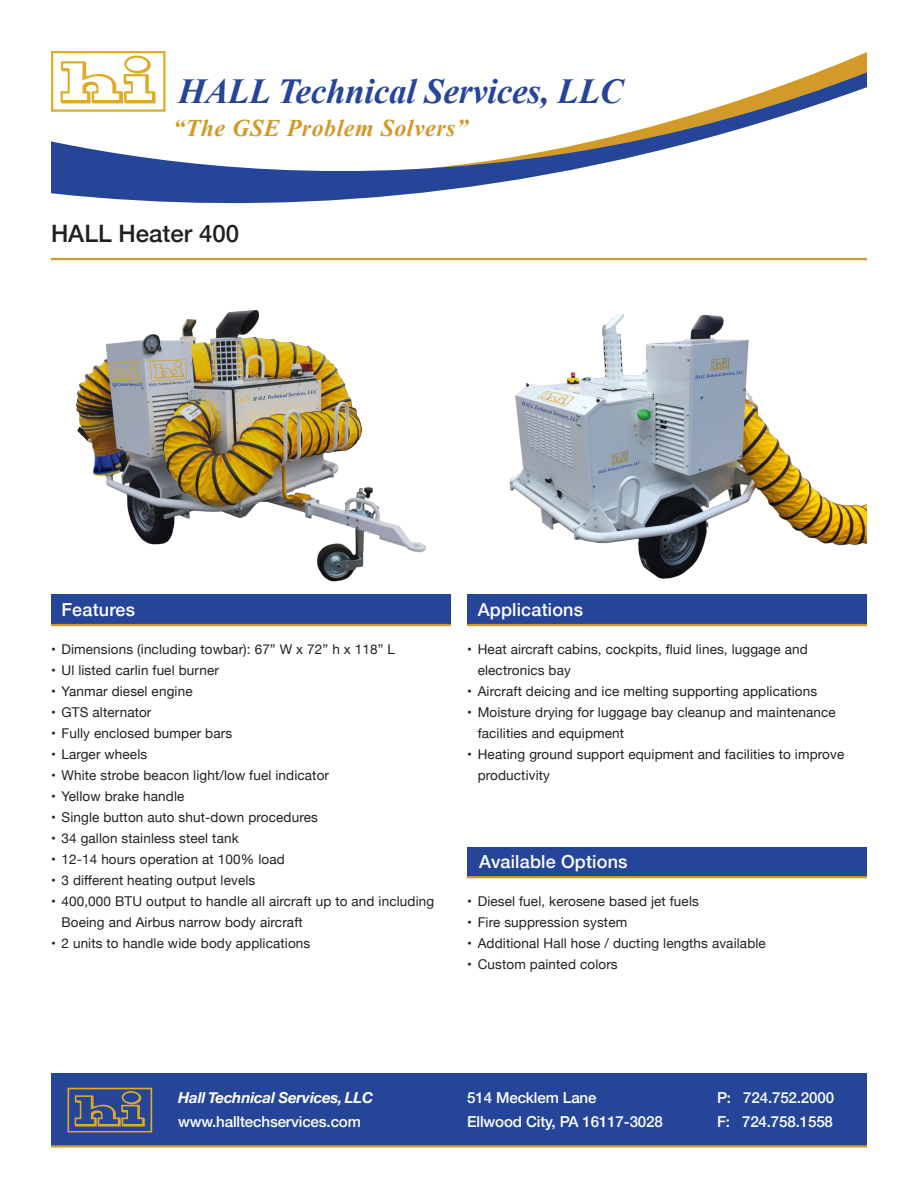
<style>
.page{position:relative;width:918px;height:1188px;background:#fff}
.page>*{position:absolute;margin:0;border:0;box-sizing:border-box;transform-origin:0 0}
.t1{font:italic 700 35.25px "Times New Roman";letter-spacing:-.01em;color:#254599}
.t2{font:italic 700 24px "Times New Roman";letter-spacing:.02em;color:#d19a29}
.t3{font:500 24px "Helvetica Neue";color:#231f20}
.body_title_-_blue{font:500 18px "Helvetica Neue";letter-spacing:.01em;color:#fff}
.t4{font:500 15.15px/24px "Helvetica Neue";letter-spacing:-.01em;color:#fff}
.t5{font:italic 700 15.15px "Helvetica Neue";letter-spacing:-.01em;color:#fff}
.t6{font:13.5px/21px "Helvetica Neue";letter-spacing:.01em;color:#231f20}
</style>
<div class="page">
<div style="left:51px;top:1073px;width:816px;height:72px;background:#254599"></div>
<hr style="left:51px;top:1145px;width:816px;height:3px;background:#d19a29">
<svg style="left:68px;top:1088px;width:84px;height:44px"></svg>
<svg style="left:818px;top:52px;width:49px;height:20px"></svg>
<svg style="left:51px;top:72px;width:816px;height:132px"></svg>
<hr style="left:51px;top:258px;width:816px;height:2px;background:#d19a29">
<svg style="left:51px;top:51px;width:114px;height:61px"></svg>
<img style="left:75px;top:310px;width:351px;height:272px">
<img style="left:509px;top:314px;width:358px;height:265px">
<div style="left:51px;top:595px;width:400px;height:30px;background:#254599"></div>
<div style="left:467px;top:595px;width:400px;height:30px;background:#254599"></div>
<div style="left:467px;top:847px;width:400px;height:31px;background:#254599"></div>
<hr style="left:51px;top:624px;width:400px;height:2px;background:#d19a29">
<hr style="left:467px;top:624px;width:400px;height:2px;background:#d19a29">
<hr style="left:467px;top:876px;width:400px;height:2px;background:#d19a29">
<h1 class="t1" style="left:178px;top:67px;width:447px">HALL Technical Services, LLC</h1>
<h2 class="t2" style="left:173px;top:111px;width:296px">“The GSE Problem Solvers”</h2>
<p class="t3" style="left:51px;top:214px;width:190px">HALL Heater 400</p>
<p class="body_title_-_blue" style="left:61px;top:595px;width:75px">Features</p>
<p class="body_title_-_blue" style="left:478px;top:595px;width:107px">Applications</p>
<p class="t6" style="left:51px;top:639px;width:346px">• Dimensions (including towbar): 67” W x 72” h x 118” L</p>
<p class="t6" style="left:51px;top:660px;width:169px">• Ul listed carlin fuel burner</p>
<p class="t6" style="left:51px;top:681px;width:143px">• Yanmar diesel engine</p>
<p class="t6" style="left:51px;top:702px;width:102px">• GTS alternator</p>
<p class="t6" style="left:51px;top:723px;width:183px">• Fully enclosed bumper bars</p>
<p class="t6" style="left:51px;top:744px;width:98px">• Larger wheels</p>
<p class="t6" style="left:51px;top:765px;width:280px">• White strobe beacon light/low fuel indicator</p>
<p class="t6" style="left:51px;top:786px;width:135px">• Yellow brake handle</p>
<p class="t6" style="left:51px;top:807px;width:268px">• Single button auto shut-down procedures</p>
<p class="t6" style="left:51px;top:828px;width:189px">• 34 gallon stainless steel tank</p>
<p class="t6" style="left:51px;top:849px;width:235px">• 12-14 hours operation at 100% load</p>
<p class="t6" style="left:51px;top:870px;width:206px">• 3 different heating output levels</p>
<p class="t6" style="left:62px;top:891px;width:374px;text-indent:-10px">• 400,000 BTU output to handle all aircraft up to and including<br>Boeing and Airbus narrow body aircraft</p>
<p class="t6" style="left:51px;top:933px;width:261px">• 2 units to handle wide body applications</p>
<p class="t6" style="left:478px;top:639px;width:332px;text-indent:-10px">• Heat aircraft cabins, cockpits, fluid lines, luggage and electronics bay</p>
<p class="t6" style="left:467px;top:681px;width:351px">• Aircraft deicing and ice melting supporting applications</p>
<p class="t6" style="left:478px;top:702px;width:360px;text-indent:-10px">• Moisture drying for luggage bay cleanup and maintenance facilities and equipment</p>
<p class="t6" style="left:478px;top:744px;width:368px;text-indent:-10px">• Heating ground support equipment and facilities to improve productivity</p>
<p class="body_title_-_blue" style="left:479px;top:847px;width:150px">Available Options</p>
<p class="t6" style="left:467px;top:891px;width:233px">• Diesel fuel, kerosene based jet fuels</p>
<p class="t6" style="left:467px;top:912px;width:162px">• Fire suppression system</p>
<p class="t6" style="left:467px;top:933px;width:300px">• Additional Hall hose / ducting lengths available</p>
<p class="t6" style="left:467px;top:954px;width:152px">• Custom painted colors</p>
<p class="t5" style="left:178px;top:1085px;width:197px">Hall Technical Services, LLC</p>
<p class="t4" style="left:178px;top:1108px;width:184px">www.halltechservices.com</p>
<p class="t4" style="left:467px;top:1084px;width:197px">514 Mecklem Lane<br>Ellwood City, PA 16117-3028</p>
<p class="t4" style="left:717px;top:1084px;width:119px">P: 724.752.2000<br>F: 724.758.1558</p>
</div>
